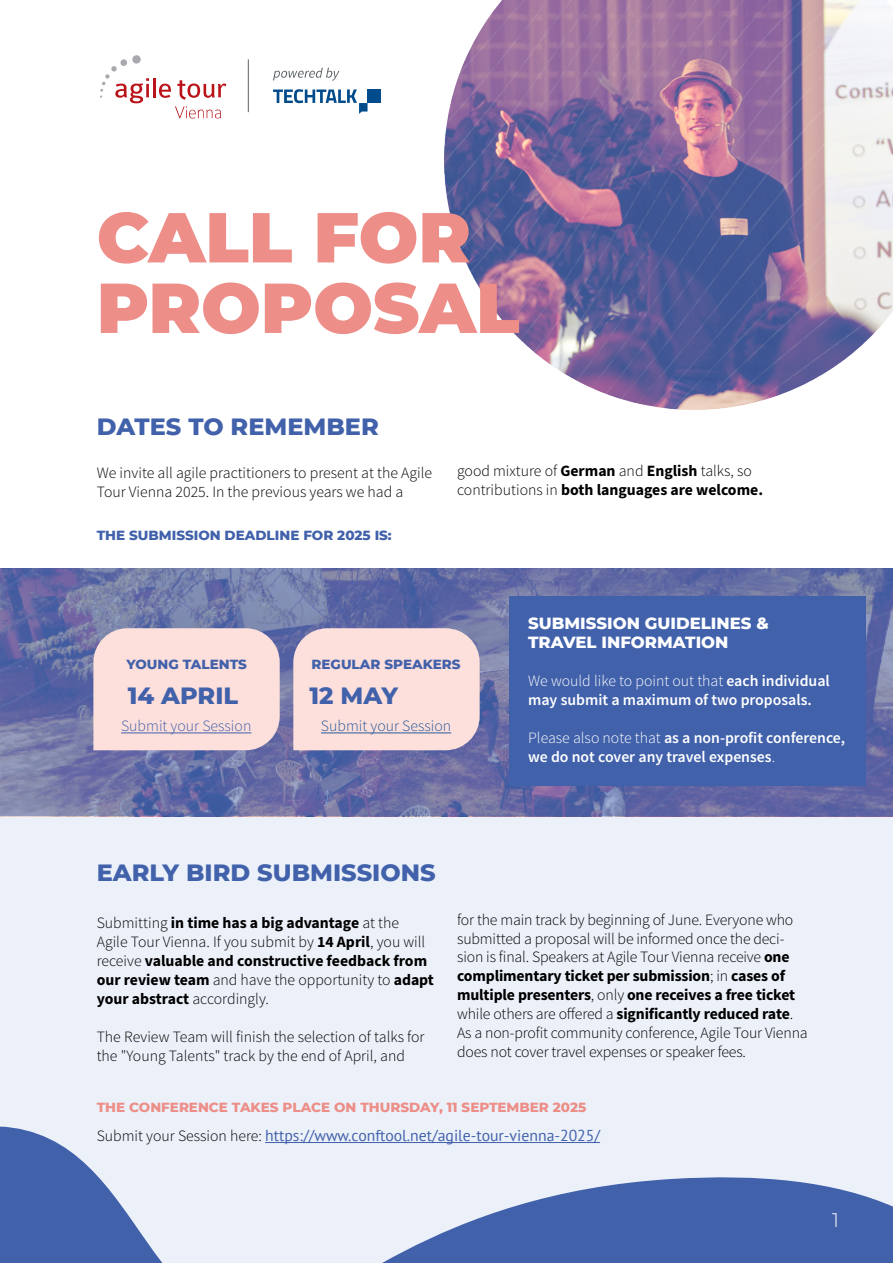
<style>
.page{position:relative;width:893px;height:1263px;background:#fff}
.page>*{position:absolute;margin:0;border:0;box-sizing:border-box;transform-origin:0 0}
.t1{font:900 70.5px/70.5px "Montserrat";color:#ed8e88}
.t2{font:800 24px "Montserrat";color:#4161ab}
.t3{font:300 19.5px "Montserrat";color:#fff}
.t4{font:800 16.5px/19.8px "Montserrat";color:#fff}
.t5{font:300 15.75px/18.9px "Source Sans Pro";letter-spacing:-.01em;color:#000}
.t6{font:600 15.75px/18.9px "Source Sans Pro";color:#fff}
.t7{font:700 15.75px "Source Sans 3";color:#000}
.t8{font:15.75px "PT Sans";color:#4161ab}
.t9{font:300 15.75px "Source Sans Pro";color:#4161ab}
.t10{font:300 15.75px "Source Sans Pro";color:#275b9b}
.t11{font:800 13.5px "Montserrat";color:#4161ab}
.t12{font:800 13.5px "Montserrat";color:#ed8e88}
.s1{font-family:"Source Sans 3";font-weight:700}
.s2{font-family:"Source Sans Pro";font-weight:300}
.s3{font-weight:300}
.s4{font-weight:700}
.s5{font-family:"Source Sans Pro";font-weight:300;color:#000}
</style>
<div class="page">
<div style="left:0;top:779px;width:893px;height:484px;background:#ecf1f9"></div>
<svg style="left:0;top:1126px;width:893px;height:137px"></svg>
<hr style="left:265px;top:1142px;width:335px;height:1px;background:#4161ab">
<svg style="left:100px;top:55px;width:49px;height:48px"></svg>
<hr style="left:153px;top:78px;width:3px;height:19px;background:#ba141a">
<svg style="left:159px;top:84px;width:12px;height:14px"></svg>
<svg style="left:177px;top:80px;width:49px;height:20px"></svg>
<svg style="left:175px;top:106px;width:46px;height:13px"></svg>
<hr style="left:248px;top:59px;width:1px;height:53px;background:#596063">
<svg style="left:273px;top:89px;width:95px;height:25px"></svg>
<div style="left:368px;top:89px;width:13px;height:14px;background:#004b8c"></div>
<svg style="left:273px;top:68px;width:66px;height:13px"></svg>
<img style="left:445px;top:0;width:448px;height:409px">
<svg style="left:0;top:569px;width:893px;height:247px;background:#6970a6"></svg>
<div style="left:93px;top:628px;width:187px;height:122px;background:#fddfdb"></div>
<hr style="left:121px;top:732px;width:130px;height:1px;background:#4161ab">
<div style="left:293px;top:628px;width:187px;height:122px;background:#fddfdb"></div>
<hr style="left:321px;top:732px;width:130px;height:1px;background:#275b9b">
<div style="left:510px;top:596px;width:356px;height:190px;background:#4161ab"></div>
<h1 class="t1" style="left:97px;top:198px;width:424px">CALL FOR<br>PROPOSAL</h1>
<h2 class="t2" style="left:97px;top:409px;width:283px">DATES TO REMEMBER</h2>
<p class="t5" style="left:97px;top:464px;width:337px">We invite all agile practitioners to present at the Agile<br>Tour Vienna 2025. In the previous years we had a</p>
<p class="t11" style="left:97px;top:526px;width:296px">THE SUBMISSION DEADLINE FOR 2025 IS:</p>
<p class="t5" style="left:457px;top:462px;width:296px">good mixture of <span class="s1">German</span> and <span class="s1">English</span> talks, so</p>
<p class="t7" style="left:457px;top:480px;width:307px"><span class="s2">contributions in</span> both languages are welcome.</p>
<p class="t11" style="left:127px;top:654px;width:122px">YOUNG TALENTS</p>
<h2 class="t2" style="left:128px;top:678px;width:112px">14 APRIL</h2>
<p class="t9" style="left:121px;top:716px;width:132px">Submit your Session</p>
<p class="t11" style="left:312px;top:654px;width:151px">REGULAR SPEAKERS</p>
<h2 class="t2" style="left:310px;top:678px;width:90px">12 MAY</h2>
<p class="t10" style="left:321px;top:716px;width:132px">Submit your Session</p>
<h2 class="t2" style="left:97px;top:855px;width:340px">EARLY BIRD SUBMISSIONS</h2>
<p class="t4" style="left:528px;top:612px;width:242px">SUBMISSION GUIDELINES &amp;<br>TRAVEL INFORMATION</p>
<p class="t6" style="left:528px;top:672px;width:303px"><span class="s3">We would like to point out that</span> each individual may submit a maximum of two proposals.</p>
<p class="t6" style="left:528px;top:729px;width:319px"><span class="s3">Please also note that</span> as a non-profit conference, we do not cover any travel expenses<span class="s3">.</span></p>
<p class="t7" style="left:97px;top:913px;width:304px"><span class="s2">Submitting</span> in time has a big advantage <span class="s2">at the</span></p>
<p class="t5" style="left:97px;top:933px;width:330px">Agile Tour Vienna. If you submit by <span class="s1">14 April</span>, you will</p>
<p class="t7" style="left:97px;top:951px;width:332px"><span class="s2">receive</span> valuable and constructive feedback from</p>
<p class="t5" style="left:97px;top:970px;width:339px"><span class="s1">our review team</span> and have the opportunity to <span class="s1">adapt</span></p>
<p class="t7" style="left:97px;top:988px;width:174px">your abstract <span class="s2">accordingly.</span></p>
<p class="t5" style="left:97px;top:1027px;width:329px">The Review Team will finish the selection of talks for the "Young Talents" track by the end of April, and</p>
<p class="t5" style="left:457px;top:910px;width:352px">for the main track by beginning of June. Everyone who submitted a proposal will be informed once the deci&shy;sion is final. Speakers at Agile Tour Vienna receive <span class="s4">one complimentary ticket per submission</span>; in <span class="s4">cases of multiple presenters</span>, only <span class="s4">one receives a free ticket </span>while others are offered a <span class="s4">significantly reduced rate</span>.<br>As a non-profit community conference, Agile Tour Vienna does not cover travel expenses or speaker fees.</p>
<p class="t12" style="left:97px;top:1098px;width:491px">THE CONFERENCE TAKES PLACE ON THURSDAY, 11 SEPTEMBER 2025</p>
<p class="t8" style="left:97px;top:1126px;width:505px"><span class="s5">Submit your Session here:</span> https://www.conftool.net/agile-tour-vienna-2025/</p>
<p class="t3" style="left:832px;top:1206px;width:8px">1</p>
</div>
